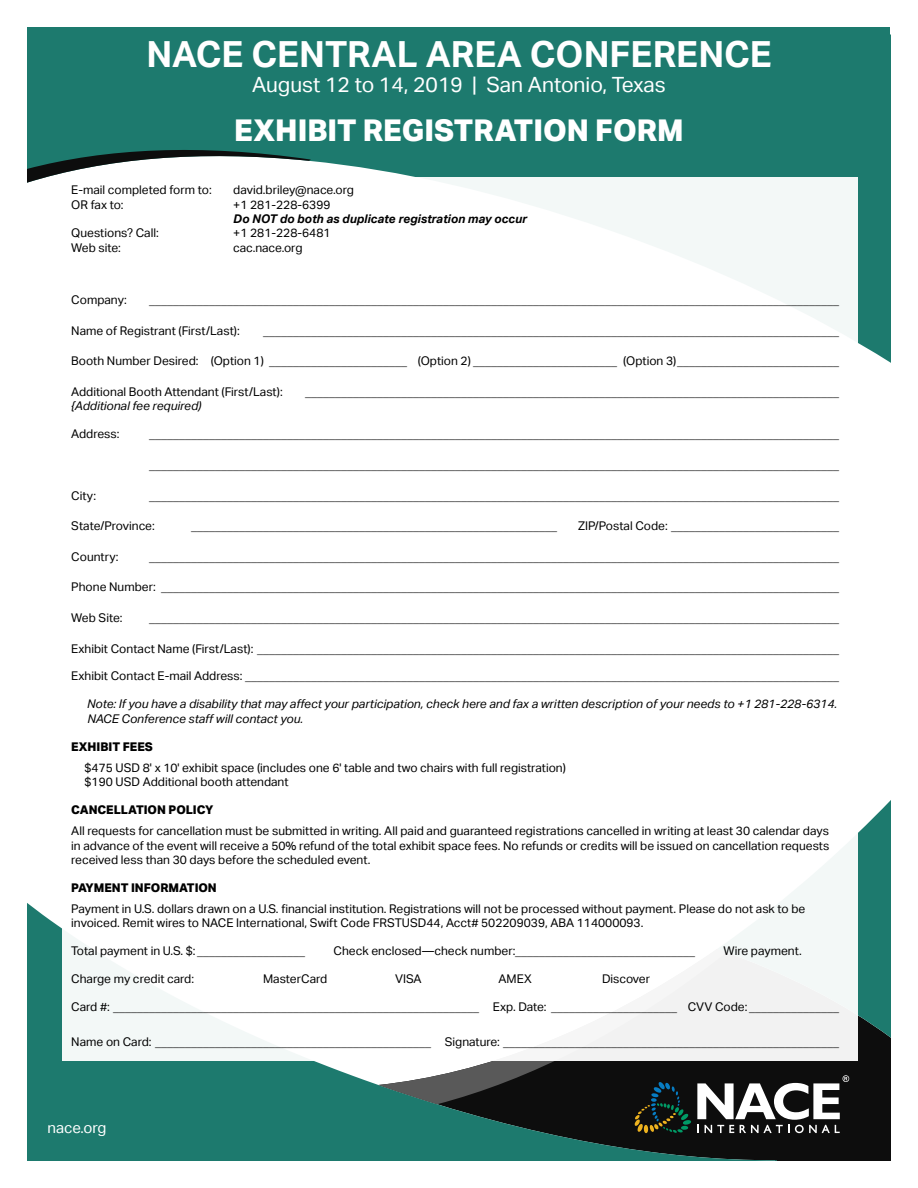
<style>
.page{position:relative;width:918px;height:1188px;background:#fff}
.page>*{position:absolute;margin:0;border:0;box-sizing:border-box;transform-origin:0 0}
.t1{font:700 36px "Aktiv Grotesk";color:#fff}
.t2{font:800 30px "Aktiv Grotesk";color:#fff}
.t3{font:21px "Aktiv Grotesk";color:#fff}
.t4{font:15px "Aktiv Grotesk";color:#fff}
.t5{font:12px/14.4px "Aktiv Grotesk";color:#000}
.t6{font:italic 12px/14.4px "Aktiv Grotesk";color:#000}
.t7{font:800 12px "Aktiv Grotesk";color:#000}
.t8{font:italic 700 12px "Aktiv Grotesk";color:#000}
</style>
<div class="page">
<div style="left:27px;top:35px;width:864px;height:328px;background:#1d7a6e"></div>
<svg style="left:27px;top:143px;width:284px;height:40px"></svg>
<div style="left:28px;top:27px;width:862px;height:21px;background:#1d7a6e"></div>
<div style="left:777px;top:1038px;width:114px;height:123px;background:#0d0d0d"></div>
<svg style="left:858px;top:800px;width:33px;height:238px"></svg>
<svg style="left:27px;top:903px;width:750px;height:258px;fill:#1d7a6e"></svg>
<svg style="left:378px;top:1061px;width:348px;height:43px;fill:#0d0d0d"></svg>
<svg style="left:635px;top:1075px;width:214px;height:58px"></svg>
<div style="left:62px;top:177px;width:796px;height:884px;background:#fff"></div>
<h1 class="t1" style="left:146px;top:33px;width:627px">NACE CENTRAL AREA CONFERENCE</h1>
<h3 class="t3" style="left:252px;top:72px;width:415px">August 12 to 14, 2019 | San Antonio, Texas</h3>
<h2 class="t2" style="left:234px;top:112px;width:451px">EXHIBIT REGISTRATION FORM</h2>
<p class="t5" style="left:71px;top:183px;width:142px">E-mail completed form to:</p>
<p class="t5" style="left:233px;top:183px;width:122px">david.briley@nace.org</p>
<p class="t5" style="left:71px;top:197px;width:54px">OR fax to:</p>
<p class="t5" style="left:233px;top:197px;width:99px">+1 281-228-6399</p>
<p class="t8" style="left:233px;top:212px;width:295px">Do NOT do both as duplicate registration may occur</p>
<p class="t5" style="left:71px;top:226px;width:89px">Questions? Call:</p>
<p class="t5" style="left:233px;top:226px;width:99px">+1 281-228-6481</p>
<p class="t5" style="left:71px;top:240px;width:51px">Web site:</p>
<p class="t5" style="left:233px;top:240px;width:71px">cac.nace.org</p>
<p class="t5" style="left:71px;top:293px;width:57px">Company:</p>
<p class="t5" style="left:149px;top:293px;width:692px">___________________________________________________________________________________________________________________</p>
<p class="t5" style="left:71px;top:323px;width:170px">Name of Registrant (First/Last):</p>
<p class="t5" style="left:263px;top:323px;width:578px">________________________________________________________________________________________________</p>
<p class="t5" style="left:71px;top:354px;width:770px">Booth Number Desired: (Option 1) _______________________ (Option 2) ________________________ (Option 3)___________________________</p>
<p class="t5" style="left:71px;top:385px;width:213px">Additional Booth Attendant (First/Last):</p>
<p class="t5" style="left:305px;top:385px;width:536px">_________________________________________________________________________________________</p>
<p class="t6" style="left:71px;top:399px;width:132px">{Additional fee required)</p>
<p class="t5" style="left:71px;top:427px;width:50px">Address:</p>
<p class="t5" style="left:149px;top:427px;width:692px">___________________________________________________________________________________________________________________</p>
<p class="t5" style="left:149px;top:458px;width:692px">___________________________________________________________________________________________________________________</p>
<p class="t5" style="left:71px;top:488px;width:26px">City:</p>
<p class="t5" style="left:149px;top:488px;width:692px">___________________________________________________________________________________________________________________</p>
<p class="t5" style="left:71px;top:519px;width:85px">State/Province:</p>
<p class="t5" style="left:191px;top:519px;width:368px">_____________________________________________________________</p>
<p class="t5" style="left:578px;top:519px;width:262px">ZIP/Postal Code: ____________________________</p>
<p class="t5" style="left:71px;top:549px;width:49px">Country:</p>
<p class="t5" style="left:149px;top:549px;width:692px">___________________________________________________________________________________________________________________</p>
<p class="t5" style="left:71px;top:580px;width:770px">Phone Number: _________________________________________________________________________________________________________________</p>
<p class="t5" style="left:71px;top:611px;width:53px">Web Site:</p>
<p class="t5" style="left:149px;top:611px;width:692px">___________________________________________________________________________________________________________________</p>
<p class="t5" style="left:71px;top:641px;width:769px">Exhibit Contact Name (First/Last): _________________________________________________________________________________________________</p>
<p class="t5" style="left:71px;top:669px;width:769px">Exhibit Contact E-mail Address: ___________________________________________________________________________________________________</p>
<p class="t6" style="left:87px;top:697px;width:751px">Note: If you have a disability that may affect your participation, check here and fax a written description of your needs to +1 281-228-6314.<br>NACE Conference staff will contact you.</p>
<p class="t7" style="left:71px;top:739px;width:83px">EXHIBIT FEES</p>
<p class="t5" style="left:85px;top:760px;width:483px">$475 USD 8' x 10' exhibit space (includes one 6' table and two chairs with full registration) $190 USD Additional booth attendant</p>
<p class="t7" style="left:71px;top:802px;width:144px">CANCELLATION POLICY</p>
<p class="t5" style="left:71px;top:824px;width:760px;text-align:justify">All requests for cancellation must be submitted in writing. All paid and guaranteed registrations cancelled in writing at least 30 calendar days in advance of the event will receive a 50% refund of the total exhibit space fees. No refunds or credits will be issued on cancellation requests received less than 30 days before the scheduled event.</p>
<p class="t7" style="left:71px;top:880px;width:147px">PAYMENT INFORMATION</p>
<p class="t5" style="left:71px;top:902px;width:736px">Payment in U.S. dollars drawn on a U.S. financial institution. Registrations will not be processed without payment. Please do not ask to be invoiced. Remit wires to NACE International, Swift Code FRSTUSD44, Acct# 502209039, ABA 114000093.</p>
<p class="t5" style="left:71px;top:944px;width:235px">Total payment in U.S. $: __________________</p>
<p class="t5" style="left:334px;top:944px;width:363px">Check enclosed—check number:______________________________</p>
<p class="t5" style="left:724px;top:944px;width:80px">Wire payment.</p>
<p class="t5" style="left:71px;top:972px;width:124px">Charge my credit card:</p>
<p class="t5" style="left:263px;top:972px;width:66px">MasterCard</p>
<p class="t5" style="left:395px;top:972px;width:28px">VISA</p>
<p class="t5" style="left:499px;top:972px;width:35px">AMEX</p>
<p class="t5" style="left:602px;top:972px;width:50px">Discover</p>
<p class="t5" style="left:71px;top:1000px;width:769px">Card #: _____________________________________________________________ Exp. Date: _____________________ CVV Code: _______________</p>
<p class="t5" style="left:71px;top:1034px;width:769px">Name on Card: ______________________________________________ Signature: ________________________________________________________</p>
<p class="t4" style="left:48px;top:1119px;width:60px">nace.org</p>
</div>
